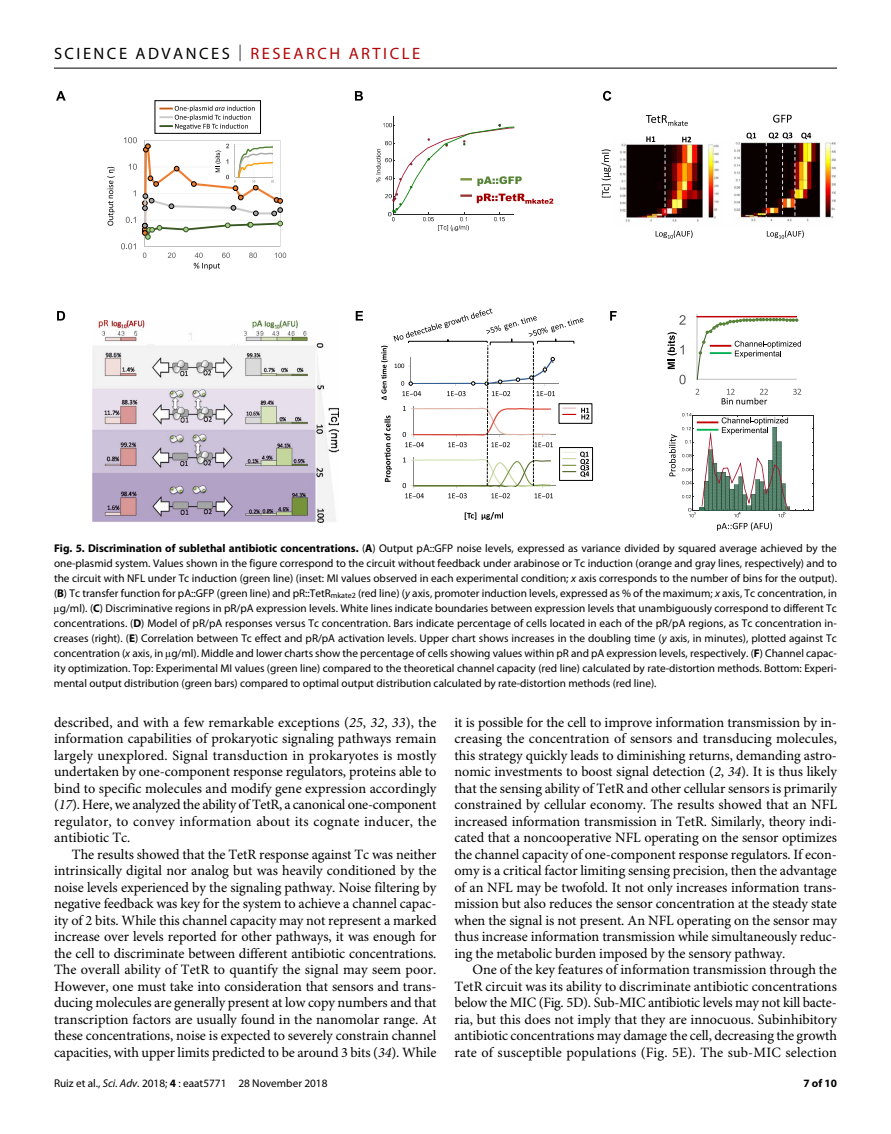
<style>
.page{position:relative;width:891px;height:1134px;background:#fff}
.page>*{position:absolute;margin:0;border:0;box-sizing:border-box;transform-origin:0 0}
.t1{font:16.5px "Myriad Pro";letter-spacing:.15em;color:#000}
.t2{font:14.25px/16.5px "Minion Pro";letter-spacing:-.005em;color:#000;text-align:justify}
.t3{font:11.25px "Myriad Pro";color:#000}
.t4{font:700 11.25px "Myriad Pro";color:#000}
.t5{font:8.7px "Calibri";color:#000}
.t6{font:700 7.8px "Calibri";color:#000}
.s1{font-weight:300}
.s2{color:#b10508}
.s3{font-weight:700}
.s4{font-style:italic}
</style>
<div class="page">
<hr style="left:54px;top:68px;width:783px;height:1px;background:#000">
<img style="left:619px;top:141px;width:100px;height:81px">
<img style="left:734px;top:136px;width:102px;height:86px">
<svg style="left:355px;top:91px;width:8px;height:10px"></svg>
<svg style="left:356px;top:311px;width:7px;height:10px"></svg>
<svg style="left:57px;top:311px;width:8px;height:10px"></svg>
<svg style="left:56px;top:91px;width:10px;height:10px"></svg>
<img style="left:438px;top:225px;width:14px;height:6px">
<img style="left:456px;top:225px;width:13px;height:7px">
<img style="left:424px;top:218px;width:10px;height:4px">
<img style="left:461px;top:218px;width:6px;height:14px">
<img style="left:495px;top:218px;width:10px;height:4px">
<img style="left:376px;top:150px;width:5px;height:33px">
<hr style="left:393px;top:116px;width:1px;height:98px;background:#262626">
<img style="left:388px;top:212px;width:4px;height:5px">
<img style="left:386px;top:194px;width:6px;height:5px">
<img style="left:386px;top:176px;width:6px;height:5px">
<img style="left:386px;top:141px;width:6px;height:22px">
<img style="left:383px;top:123px;width:8px;height:25px">
<svg style="left:392px;top:124px;width:161px;height:91px"></svg>
<svg style="left:108px;top:201px;width:7px;height:25px"></svg>
<svg style="left:107px;top:167px;width:8px;height:27px"></svg>
<div style="left:155px;top:100px;width:106px;height:34px;border:1px solid #000"></div>
<svg style="left:159px;top:106px;width:96px;height:24px"></svg>
<svg style="left:603px;top:91px;width:8px;height:10px"></svg>
<svg style="left:610px;top:311px;width:7px;height:10px"></svg>
<hr style="left:697px;top:314px;width:1px;height:65px;background:#bfbfbf">
<hr style="left:697px;top:316px;width:100px;height:1px;background:#c00000">
<svg style="left:679px;top:375px;width:7px;height:9px"></svg>
<svg style="left:679px;top:315px;width:7px;height:10px"></svg>
<svg style="left:696px;top:389px;width:3px;height:6px"></svg>
<svg style="left:793px;top:389px;width:8px;height:6px"></svg>
<svg style="left:722px;top:389px;width:46px;height:15px"></svg>
<svg style="left:697px;top:318px;width:104px;height:62px"></svg>
<hr style="left:693px;top:510px;width:120px;height:1px;background:#262626">
<hr style="left:693px;top:415px;width:120px;height:1px;background:#262626">
<hr style="left:813px;top:415px;width:1px;height:95px;background:#262626">
<img style="left:683px;top:495px;width:6px;height:4px">
<img style="left:683px;top:481px;width:6px;height:4px">
<img style="left:683px;top:454px;width:6px;height:18px">
<img style="left:685px;top:454px;width:4px;height:6px">
<img style="left:683px;top:414px;width:8px;height:17px">
<svg style="left:669px;top:434px;width:8px;height:42px"></svg>
<svg style="left:689px;top:415px;width:107px;height:116px"></svg>
<div style="left:559px;top:447px;width:34px;height:34px;border:1px solid #000"></div>
<svg style="left:465px;top:512px;width:11px;height:8px"></svg>
<svg style="left:482px;top:512px;width:21px;height:8px"></svg>
<svg style="left:665px;top:142px;width:1px;height:77px"></svg>
<svg style="left:601px;top:149px;width:10px;height:48px"></svg>
<svg style="left:656px;top:230px;width:37px;height:9px"></svg>
<svg style="left:767px;top:230px;width:37px;height:9px"></svg>
<svg style="left:646px;top:115px;width:42px;height:11px"></svg>
<svg style="left:773px;top:115px;width:19px;height:8px"></svg>
<svg style="left:646px;top:136px;width:9px;height:6px"></svg>
<svg style="left:682px;top:137px;width:9px;height:5px"></svg>
<svg style="left:747px;top:133px;width:9px;height:6px"></svg>
<svg style="left:766px;top:133px;width:29px;height:87px;background:#44322d"></svg>
<svg style="left:801px;top:133px;width:10px;height:6px"></svg>
<svg style="left:121px;top:137px;width:165px;height:133px"></svg>
<img style="left:92px;top:320px;width:247px;height:202px">
<svg style="left:381px;top:308px;width:208px;height:190px"></svg>
<svg style="left:668px;top:332px;width:16px;height:37px"></svg>
<p class="t1" style="left:54px;top:40px;width:368px">SCIENCE ADVANCES <span class="s1">|</span> <span class="s2">RESEARCH ARTICLE</span></p>
<p class="t5" style="left:105px;top:199px;width:6px;rotate:-90deg">n</p>
<p class="t6" style="left:379px;top:379px;width:4px;rotate:-90deg">t</p>
<p class="t3" style="left:54px;top:539px;width:784px"><span class="s3">Fig. 5. Discrimination of sublethal antibiotic concentrations.</span> (<span class="s3">A</span>) Output pA::GFP noise levels, expressed as variance divided by squared average achieved by the</p>
<p class="t3" style="left:54px;top:554px;width:785px">one-plasmid system. Values shown in the figure correspond to the circuit without feedback under arabinose or Tc induction (orange and gray lines, respectively) and to</p>
<p class="t3" style="left:54px;top:569px;width:785px">the circuit with NFL under Tc induction (green line) (inset: MI values observed in each experimental condition; <span class="s4">x</span> axis corresponds to the number of bins for the output).</p>
<p class="t3" style="left:54px;top:584px;width:784px">(<span class="s3">B</span>) Tc transfer function for pA::GFP (green line) and pR::TetR<sub>mkate2</sub> (red line) (<span class="s4">y</span> axis, promoter induction levels, expressed as % of the maximum; <span class="s4">x</span> axis, Tc concentration, in</p>
<p class="t3" style="left:60px;top:599px;width:779px">g/ml). (<span class="s3">C</span>) Discriminative regions in pR/pA expression levels. White lines indicate boundaries between expression levels that unambiguously correspond to different Tc</p>
<p class="t3" style="left:54px;top:614px;width:785px">concentrations. (<span class="s3">D</span>) Model of pR/pA responses versus Tc concentration. Bars indicate percentage of cells located in each of the pR/pA regions, as Tc concentration in-</p>
<p class="t3" style="left:54px;top:629px;width:784px">creases (right). (<span class="s3">E</span>) Correlation between Tc effect and pR/pA activation levels. Upper chart shows increases in the doubling time (<span class="s4">y</span> axis, in minutes), plotted against Tc</p>
<p class="t3" style="left:54px;top:644px;width:785px">concentration (<span class="s4">x</span> axis, in g/ml). Middle and lower charts show the percentage of cells showing values within pR and pA expression levels, respectively. (<span class="s3">F</span>) Channel capac-</p>
<p class="t3" style="left:54px;top:659px;width:784px">ity optimization. Top: Experimental MI values (green line) compared to the theoretical channel capacity (red line) calculated by rate-distortion methods. Bottom: Experi-</p>
<p class="t3" style="left:54px;top:674px;width:604px">mental output distribution (green bars) compared to optimal output distribution calculated by rate-distortion methods (red line).</p>
<p class="t2" style="left:54px;top:715px;width:384px">described, and with a few remarkable exceptions (<span class="s4">25</span>, <span class="s4">32</span>, <span class="s4">33</span>), the information capabilities of prokaryotic signaling pathways remain largely unexplored. Signal transduction in prokaryotes is mostly undertaken by one-component response regulators, proteins able to bind to specific molecules and modify gene expression accordingly (<span class="s4">17</span>). Here, we analyzed the ability of TetR, a canonical one-component regulator, to convey information about its cognate inducer, the antibiotic Tc.</p>
<p class="t2" style="left:54px;top:847px;width:384px;text-indent:18px">The results showed that the TetR response against Tc was neither intrinsically digital nor analog but was heavily conditioned by the noise levels experienced by the signaling pathway. Noise filtering by negative feedback was key for the system to achieve a channel capac&shy;ity of 2 bits. While this channel capacity may not represent a marked increase over levels reported for other pathways, it was enough for the cell to discriminate between different antibiotic concentrations.<br>The overall ability of TetR to quantify the signal may seem poor.<br>However, one must take into consideration that sensors and trans&shy;ducing molecules are generally present at low copy numbers and that transcription factors are usually found in the nanomolar range. At these concentrations, noise is expected to severely constrain channel capacities, with upper limits predicted to be around 3 bits (<span class="s4">34</span>). While</p>
<p class="t3" style="left:54px;top:1074px;width:275px">Ruiz et al., <span class="s4">Sci. Adv.</span> 2018; <span class="s3">4</span> : eaat5771 28 November 2018</p>
<p class="t2" style="left:454px;top:715px;width:384px">it is possible for the cell to improve information transmission by in&shy;creasing the concentration of sensors and transducing molecules, this strategy quickly leads to diminishing returns, demanding astro&shy;nomic investments to boost signal detection (<span class="s4">2</span>, <span class="s4">34</span>). It is thus likely that the sensing ability of TetR and other cellular sensors is primarily constrained by cellular economy. The results showed that an NFL increased information transmission in TetR. Similarly, theory indi&shy;cated that a noncooperative NFL operating on the sensor optimizes the channel capacity of one-component response regulators. If econ&shy;omy is a critical factor limiting sensing precision, then the advantage of an NFL may be twofold. It not only increases information trans&shy;mission but also reduces the sensor concentration at the steady state when the signal is not present. An NFL operating on the sensor may thus increase information transmission while simultaneously reduc&shy;ing the metabolic burden imposed by the sensory pathway.</p>
<p class="t2" style="left:454px;top:963px;width:384px;text-indent:18px">One of the key features of information transmission through the TetR circuit was its ability to discriminate antibiotic concentrations below the MIC (Fig. 5D). Sub-MIC antibiotic levels may not kill bacte&shy;ria, but this does not imply that they are innocuous. Subinhibitory antibiotic concentrations may damage the cell, decreasing the growth rate of susceptible populations (Fig. 5E). The sub-MIC selection</p>
<p class="t4" style="left:803px;top:1074px;width:35px">7 of 10</p>
</div>
